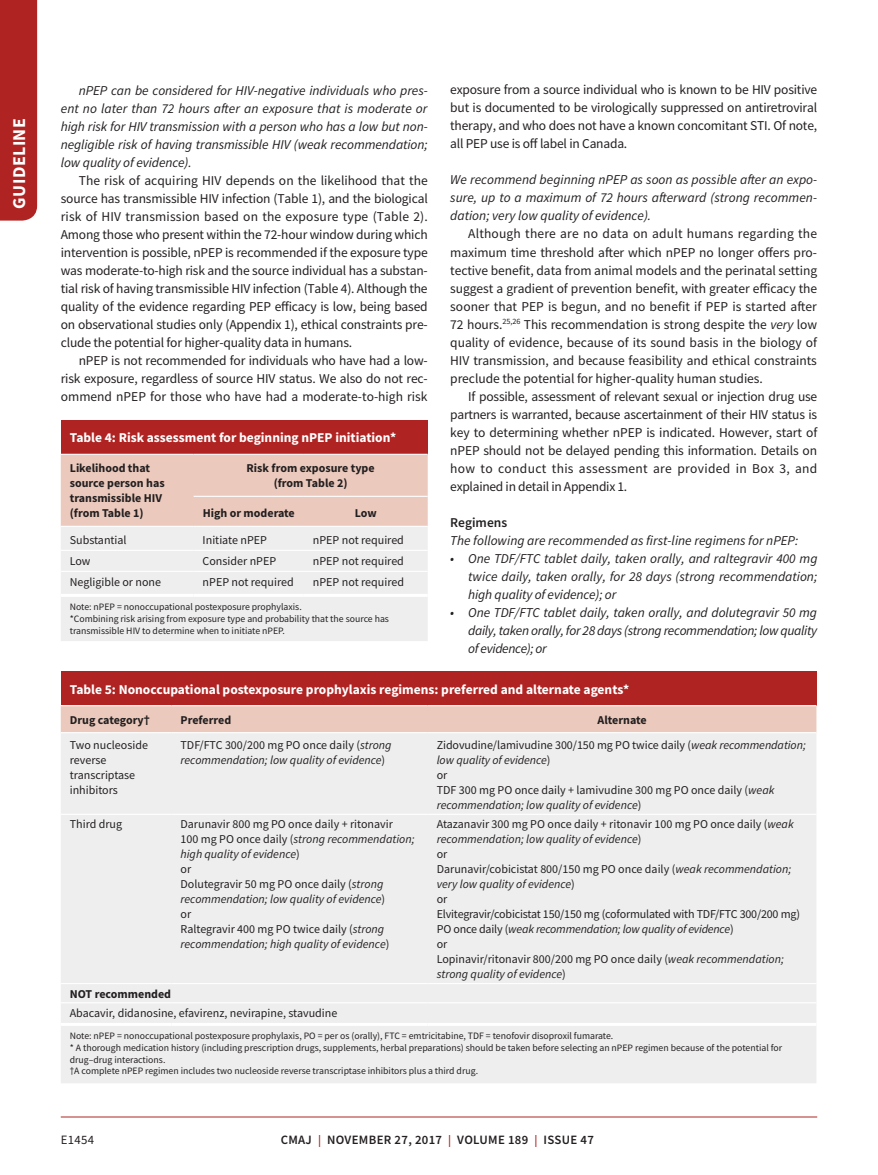
<style>
.page{position:relative;width:878px;height:1175px;background:#fff}
.page>*{position:absolute;margin:0;border:0;box-sizing:border-box;transform-origin:0 0}
.t1{font:700 18px "Source Sans Pro";letter-spacing:.025em;color:#fff}
.t2{font:13.5px/18px "Source Sans Pro";letter-spacing:-.015em;color:#231f20;text-align:justify}
.t3{font:italic 13.5px/18px "Source Sans Pro";color:#231f20;text-align:justify}
.t4{font:700 13.5px "Source Sans Pro";color:#fff}
.t5{font:600 13.5px "Source Sans Pro";color:#231f20}
.t6{font:600 12.75px "Source Sans Pro";letter-spacing:.025em;color:#231f20}
.t7{font:12.75px "Source Sans Pro";letter-spacing:.025em;color:#231f20}
.t8{font:12px/15px "Source Sans Pro";color:#231f20}
.t9{font:italic 12px/15px "Source Sans Pro";color:#231f20}
.t10{font:700 12px/15px "Source Sans Pro";color:#231f20}
.t11{font:9.75px/11.7px "Source Sans Pro";color:#231f20}
.s1{font-style:italic}
.s2{font-style:normal}
.s3{font-size:12px;color:#af2423}
</style>
<div class="page">
<div style="left:0;top:0;width:37px;height:220px;background:#af2423"></div>
<hr style="left:61px;top:1116px;width:756px;height:1px;background:#af2423">
<div style="left:61px;top:420px;width:367px;height:34px;background:#af2423"></div>
<div style="left:61px;top:455px;width:367px;height:71px;background:#ebcabd"></div>
<div style="left:61px;top:527px;width:367px;height:114px;background:#eeeeef"></div>
<hr style="left:194px;top:496px;width:110px;height:1px;background:#fff">
<hr style="left:304px;top:496px;width:124px;height:1px;background:#fff">
<hr style="left:61px;top:594px;width:133px;height:3px;background:#fff">
<hr style="left:194px;top:594px;width:110px;height:3px;background:#fff">
<hr style="left:304px;top:594px;width:124px;height:3px;background:#fff">
<hr style="left:61px;top:550px;width:133px;height:1px;background:#fff">
<hr style="left:194px;top:550px;width:110px;height:1px;background:#fff">
<hr style="left:304px;top:550px;width:124px;height:1px;background:#fff">
<hr style="left:61px;top:571px;width:133px;height:1px;background:#fff">
<hr style="left:194px;top:571px;width:110px;height:1px;background:#fff">
<hr style="left:304px;top:571px;width:124px;height:1px;background:#fff">
<div style="left:61px;top:671px;width:755px;height:34px;background:#af2423"></div>
<div style="left:61px;top:706px;width:755px;height:26px;background:#ebcabd"></div>
<div style="left:61px;top:733px;width:755px;height:350px;background:#eeeeef"></div>
<hr style="left:61px;top:983px;width:110px;height:1px;background:#fff">
<hr style="left:171px;top:983px;width:257px;height:1px;background:#fff">
<hr style="left:428px;top:983px;width:388px;height:1px;background:#fff">
<hr style="left:61px;top:813px;width:110px;height:2px;background:#fff">
<hr style="left:171px;top:813px;width:257px;height:2px;background:#fff">
<hr style="left:428px;top:813px;width:388px;height:2px;background:#fff">
<hr style="left:61px;top:1002px;width:110px;height:1px;background:#fff">
<hr style="left:171px;top:1002px;width:257px;height:1px;background:#fff">
<hr style="left:428px;top:1002px;width:388px;height:1px;background:#fff">
<hr style="left:61px;top:1022px;width:110px;height:3px;background:#fff">
<hr style="left:171px;top:1022px;width:257px;height:3px;background:#fff">
<hr style="left:428px;top:1022px;width:388px;height:3px;background:#fff">
<h1 class="t1" style="left:7px;top:208px;width:92px;rotate:-90deg">GUIDELINE</h1>
<p class="t3" style="left:61px;top:81px;width:368px;text-indent:18px">nPEP can be considered for HIV-negative individuals who pres&shy;ent no later than 72 hours after an exposure that is moderate or high risk for HIV transmission with a person who has a low but non&shy;negligible risk of having transmissible HIV (weak recommendation; low quality of evidence).</p>
<p class="t2" style="left:61px;top:171px;width:368px;text-indent:18px">The risk of acquiring HIV depends on the likelihood that the source has transmissible HIV infection (Table 1), and the biological risk of HIV transmission based on the exposure type (Table 2).<br>Among those who present within the 72-hour window during which intervention is possible, nPEP is recommended if the exposure type was moderate-to-high risk and the source individual has a substan&shy;tial risk of having transmissible HIV infection (Table 4). Although the quality of the evidence regarding PEP efficacy is low, being based on observational studies only (Appendix 1), ethical constraints pre&shy;clude the potential for higher-quality data in humans.</p>
<p class="t2" style="left:61px;top:351px;width:368px;text-indent:18px">nPEP is not recommended for individuals who have had a low&shy;risk exposure, regardless of source HIV status. We also do not rec&shy;ommend nPEP for those who have had a moderate-to-high risk</p>
<p class="t4" style="left:70px;top:429px;width:328px">Table 4: Risk assessment for beginning nPEP initiation*</p>
<p class="t10" style="left:70px;top:460px;width:96px">Likelihood that source person has transmissible HIV (from Table 1)</p>
<p class="t10" style="left:246px;top:460px;width:130px;text-align:center">Risk from exposure type (from Table 2)</p>
<p class="t10" style="left:203px;top:505px;width:94px">High or moderate</p>
<p class="t10" style="left:355px;top:505px;width:23px">Low</p>
<p class="t8" style="left:70px;top:533px;width:58px">Substantial</p>
<p class="t8" style="left:203px;top:533px;width:66px">Initiate nPEP</p>
<p class="t8" style="left:313px;top:533px;width:92px">nPEP not required</p>
<p class="t8" style="left:70px;top:554px;width:22px">Low</p>
<p class="t8" style="left:203px;top:554px;width:75px">Consider nPEP</p>
<p class="t8" style="left:313px;top:554px;width:92px">nPEP not required</p>
<p class="t8" style="left:70px;top:575px;width:93px">Negligible or none</p>
<p class="t8" style="left:203px;top:575px;width:92px">nPEP not required</p>
<p class="t8" style="left:313px;top:575px;width:92px">nPEP not required</p>
<p class="t11" style="left:70px;top:601px;width:321px">Note: nPEP = nonoccupational postexposure prophylaxis.<br>*Combining risk arising from exposure type and probability that the source has transmissible HIV to determine when to initiate nPEP.</p>
<p class="t2" style="left:450px;top:81px;width:368px">exposure from a source individual who is known to be HIV positive but is documented to be virologically suppressed on antiretroviral therapy, and who does not have a known concomitant STI. Of note, all PEP use is off label in Canada.</p>
<p class="t3" style="left:450px;top:171px;width:368px">We recommend beginning nPEP as soon as possible after an expo&shy;sure, up to a maximum of 72 hours afterward (strong recommen&shy;dation; very low quality of evidence).</p>
<p class="t2" style="left:450px;top:225px;width:368px;text-indent:18px">Although there are no data on adult humans regarding the maximum time threshold after which nPEP no longer offers pro&shy;tective benefit, data from animal models and the perinatal setting suggest a gradient of prevention benefit, with greater efficacy the sooner that PEP is begun, and no benefit if PEP is started after 72 hours.<sup>25,26</sup> This recommendation is strong despite the <span class="s1">very</span> low quality of evidence, because of its sound basis in the biology of HIV transmission, and because feasibility and ethical constraints preclude the potential for higher-quality human studies.</p>
<p class="t2" style="left:450px;top:387px;width:368px;text-indent:18px">If possible, assessment of relevant sexual or injection drug use partners is warranted, because ascertainment of their HIV status is key to determining whether nPEP is indicated. However, start of nPEP should not be delayed pending this information. Details on how to conduct this assessment are provided in Box 3, and explained in detail in Appendix 1.</p>
<p class="t5" style="left:450px;top:513px;width:58px">Regimens</p>
<p class="t3" style="left:450px;top:531px;width:349px">The following are recommended as first-line regimens for nPEP:</p>
<p class="t3" style="left:468px;top:549px;width:351px;text-indent:-18px">• One TDF/FTC tablet daily, taken orally, and raltegravir 400 mg twice daily, taken orally, for 28 days (strong recommendation; high quality of evidence); or</p>
<p class="t3" style="left:468px;top:603px;width:350px;text-indent:-18px">• One TDF/FTC tablet daily, taken orally, and dolutegravir 50 mg daily, taken orally, for 28 days (strong recommendation; low quality of evidence); or</p>
<p class="t4" style="left:70px;top:680px;width:561px">Table 5: Nonoccupational postexposure prophylaxis regimens: preferred and alternate agents*</p>
<p class="t10" style="left:70px;top:712px;width:82px">Drug category†</p>
<p class="t10" style="left:180px;top:712px;width:52px">Preferred</p>
<p class="t10" style="left:597px;top:712px;width:51px">Alternate</p>
<p class="t8" style="left:70px;top:737px;width:80px">Two nucleoside reverse transcriptase inhibitors</p>
<p class="t9" style="left:180px;top:737px;width:212px"><span class="s2">TDF/FTC 300/200 mg PO once daily (</span>strong recommendation; low quality of evidence<span class="s2">)</span></p>
<p class="t8" style="left:436px;top:737px;width:370px">Zidovudine/lamivudine 300/150 mg PO twice daily (<span class="s1">weak recommendation; low quality of evidence</span>)<br>or<br>TDF 300 mg PO once daily + lamivudine 300 mg PO once daily (<span class="s1">weak recommendation; low quality of evidence</span>)</p>
<p class="t8" style="left:70px;top:817px;width:54px">Third drug</p>
<p class="t9" style="left:180px;top:816px;width:235px"><span class="s2">Darunavir 800 mg PO once daily + ritonavir<br>100 mg PO once daily (</span>strong recommendation; high quality of evidence<span class="s2">)<br>or<br>Dolutegravir 50 mg PO once daily (</span>strong recommendation; low quality of evidence<span class="s2">)<br>or<br>Raltegravir 400 mg PO twice daily (</span>strong recommendation; high quality of evidence<span class="s2">)</span></p>
<p class="t8" style="left:436px;top:817px;width:365px">Atazanavir 300 mg PO once daily + ritonavir 100 mg PO once daily (<span class="s1">weak recommendation; low quality of evidence</span>)<br>or<br>Darunavir/cobicistat 800/150 mg PO once daily (<span class="s1">weak recommendation; very low quality of evidence</span>)<br>or<br>Elvitegravir/cobicistat 150/150 mg (coformulated with TDF/FTC 300/200 mg)<br>PO once daily (<span class="s1">weak recommendation; low quality of evidence</span>)<br>or<br>Lopinavir/ritonavir 800/200 mg PO once daily (<span class="s1">weak recommendation; strong quality of evidence</span>)</p>
<p class="t10" style="left:70px;top:986px;width:103px">NOT recommended</p>
<p class="t8" style="left:70px;top:1005px;width:269px">Abacavir, didanosine, efavirenz, nevirapine, stavudine</p>
<p class="t11" style="left:70px;top:1030px;width:714px">Note: nPEP = nonoccupational postexposure prophylaxis, PO = per os (orally), FTC = emtricitabine, TDF = tenofovir disoproxil fumarate.<br>* A thorough medication history (including prescription drugs, supplements, herbal preparations) should be taken before selecting an nPEP regimen because of the potential for drug–drug interactions.<br>†A complete nPEP regimen includes two nucleoside reverse transcriptase inhibitors plus a third drug.</p>
<p class="t7" style="left:61px;top:1132px;width:35px">E1454</p>
<p class="t6" style="left:281px;top:1131px;width:315px">CMAJ <span class="s3">|</span> NOVEMBER 27, 2017 <span class="s3">|</span> VOLUME 189 <span class="s3">|</span> ISSUE 47</p>
</div>
